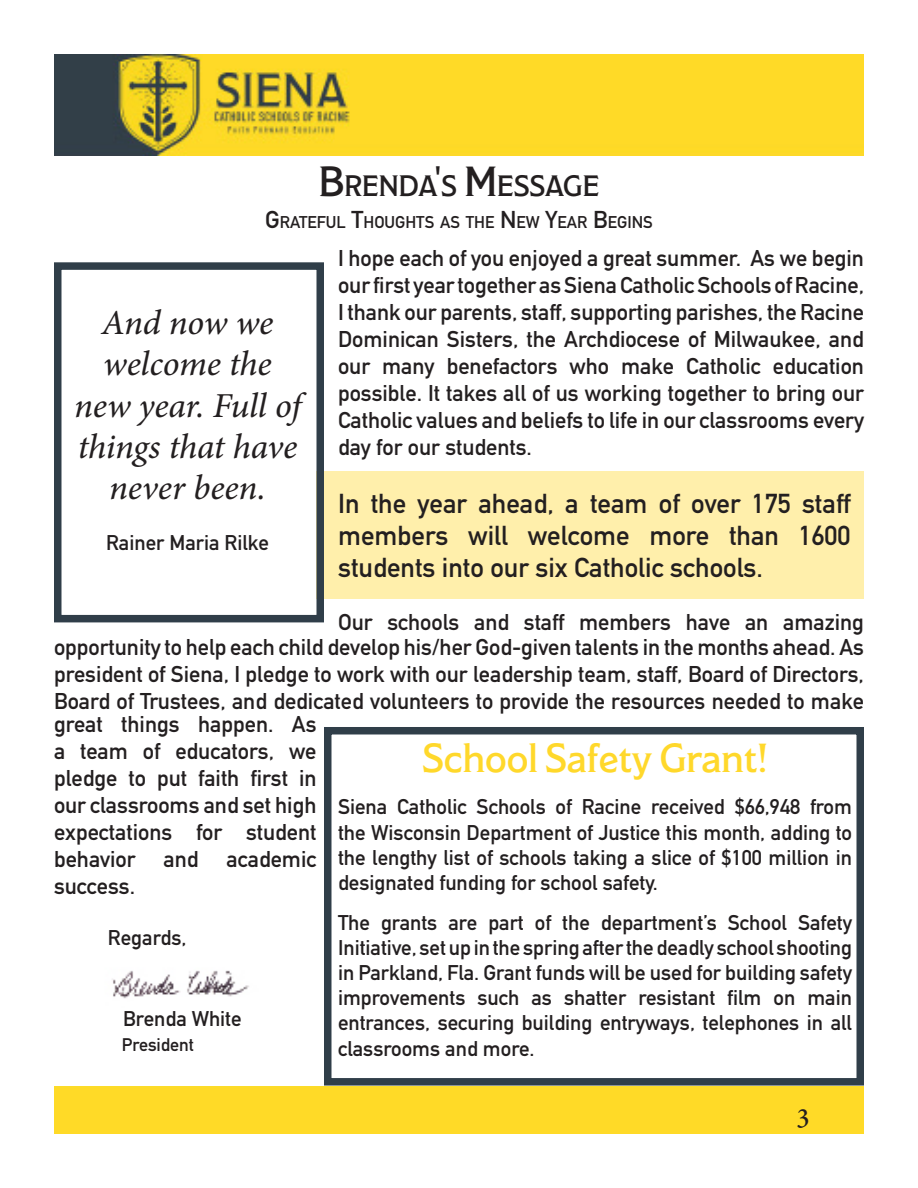
<style>
.page{position:relative;width:918px;height:1188px;background:#fff}
.page>*{position:absolute;margin:0;border:0;box-sizing:border-box;transform-origin:0 0}
.t1{font:300 40.5px "Modesto Text";color:#ffd82b}
.t2{font:italic 34.5px/41.4px "Adobe Hebrew";letter-spacing:-.005em;color:#231f20;text-align:center}
.t3{font:30px "Adobe Hebrew";color:#231f20}
.t4{font:300 29.4px "Modesto Text";color:#231f20}
.t5{font:700 27px/32.4px "DIN Alternate";color:#231f20;text-align:justify}
.t6{font:700 22.5px/27px "DIN Alternate";color:#231f20;text-align:justify}
.t7{font:700 21px/25.2px "DIN Alternate";color:#231f20;text-align:justify}
.t8{font:700 18px "DIN Alternate";color:#231f20}
.t9{font:700 16.8px "DIN Alternate";color:#231f20}
.s1{font-size:42px}
.s2{font-size:24px}
</style>
<div class="page">
<div style="left:54px;top:1087px;width:810px;height:47px;background:#ffda27"></div>
<img style="left:54px;top:54px;width:810px;height:102px">
<div style="left:324px;top:727px;width:540px;height:359px;border:8px solid #303e49"></div>
<div style="left:316px;top:471px;width:548px;height:128px;background:#ffefab"></div>
<div style="left:54px;top:262px;width:270px;height:360px;border:8px solid #303e49"></div>
<img style="left:112px;top:970px;width:137px;height:29px">
<p class="t4" style="left:319px;top:171px;width:282px"><span class="s1">B</span>RENDA<span class="s1">'</span>S <span class="s1">M</span>ESSAGE</p>
<p class="t9" style="left:265px;top:209px;width:389px"><span class="s2">G</span>RATEFUL <span class="s2">T</span>HOUGHTS AS THE <span class="s2">N</span> EW <span class="s2">Y</span>EAR <span class="s2">B</span>EGINS</p>
<p class="t2" style="left:74px;top:302px;width:228px">And now we welcome the new year. Full of things that have never been.</p>
<p class="t7" style="left:106px;top:528px;width:164px">Rainer Maria Rilke</p>
<p class="t6" style="left:338px;top:243px;width:528px">I hope each of you enjoyed a great summer. As we begin our first year together as Siena Catholic Schools of Racine, I thank our parents, staff, supporting parishes, the Racine Dominican Sisters, the Archdiocese of Milwaukee, and our many benefactors who make Catholic education possible. It takes all of us working together to bring our Catholic values and beliefs to life in our classrooms every day for our students.</p>
<p class="t5" style="left:338px;top:485px;width:514px">In the year ahead, a team of over 175 staff members will welcome more than 1600 students into our six Catholic schools.</p>
<p class="t6" style="left:338px;top:607px;width:527px">Our schools and staff members have an amazing</p>
<p class="t6" style="left:54px;top:632px;width:812px">opportunity to help each child develop his/her God-given talents in the months ahead. As president of Siena, I pledge to work with our leadership team, staff, Board of Directors, Board of Trustees, and dedicated volunteers to provide the resources needed to make</p>
<p class="t6" style="left:54px;top:709px;width:264px">great things happen. As a team of educators, we pledge to put faith first in our classrooms and set high expectations for student behavior and academic success.</p>
<p class="t7" style="left:108px;top:923px;width:80px">Regards,</p>
<p class="t7" style="left:123px;top:1004px;width:120px">Brenda White</p>
<p class="t8" style="left:122px;top:1031px;width:74px">President</p>
<p class="t1" style="left:422px;top:738px;width:347px">School Safety Grant!</p>
<p class="t7" style="left:338px;top:793px;width:516px">Siena Catholic Schools of Racine received $66,948 from the Wisconsin Department of Justice this month, adding to the lengthy list of schools taking a slice of $100 million in designated funding for school safety.</p>
<p class="t7" style="left:338px;top:908px;width:516px">The grants are part of the department’s School Safety Initiative, set up in the spring after the deadly school shooting in Parkland, Fla. Grant funds will be used for building safety improvements such as shatter resistant film on main entrances, securing building entryways, telephones in all classrooms and more.</p>
<h3 class="t3" style="left:796px;top:1095px;width:17px">3</h3>
</div>
